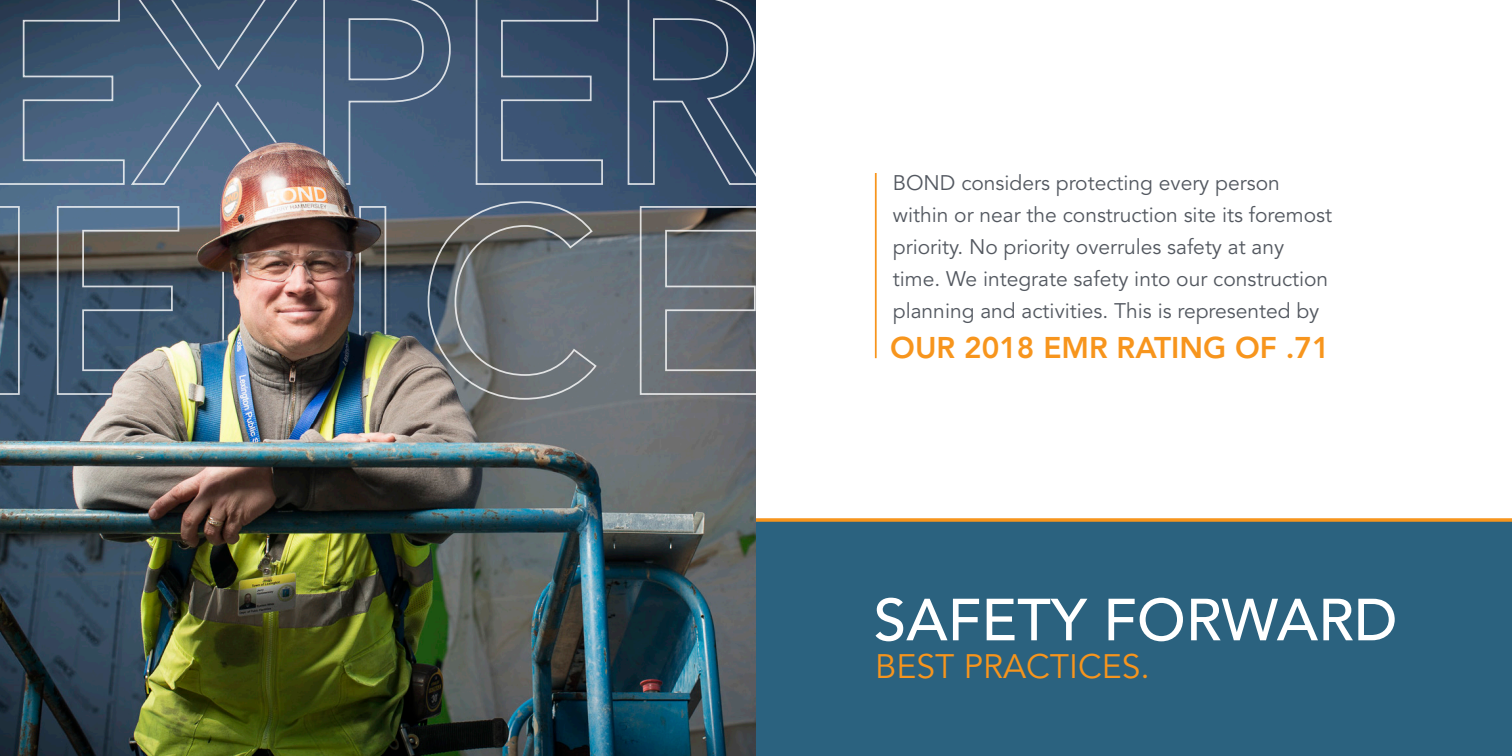
<style>
.page{position:relative;width:1512px;height:756px;background:#fff}
.page>*{position:absolute;margin:0;border:0;box-sizing:border-box;transform-origin:0 0}
.t1{font:500 58.8px "Avenir LT Std";color:#fff}
.t2{font:33.6px "Avenir LT Std";color:#f7951d}
.t3{font:800 29.75px "Avenir LT Std";color:#f7951d}
.t4{font:21px/32.2px "Avenir LT Std";color:#535860}
</style>
<div class="page">
<hr style="left:875px;top:173px;width:2px;height:185px;background:#f7951d">
<div style="left:713px;top:520px;width:799px;height:236px;background:#2b627f"></div>
<svg style="left:756px;top:518px;width:756px;height:4px;background:#ea9830"></svg>
<img style="left:0;top:0;width:756px;height:756px">
<svg style="left:0;top:0;width:308px;height:186px;background:#475f7a"></svg>
<svg style="left:322px;top:0;width:130px;height:133px;background:#485f7c"></svg>
<svg style="left:475px;top:0;width:129px;height:186px;background:#415874"></svg>
<svg style="left:627px;top:0;width:129px;height:186px;background:#364b65"></svg>
<svg style="left:0;top:206px;width:20px;height:189px;background:#4e5d6a"></svg>
<svg style="left:56px;top:205px;width:44px;height:191px;background:#4f6070"></svg>
<svg style="left:475px;top:200px;width:123px;height:201px;background:#6b7176"></svg>
<svg style="left:639px;top:205px;width:117px;height:191px;background:#6d7176"></svg>
<img style="left:100px;top:133px;width:375px;height:291px">
<p class="t4" style="left:893px;top:167px;width:441px">BOND considers protecting every person within or near the construction site its foremost priority. No priority overrules safety at any time. We integrate safety into our construction planning and activities. This is represented by</p>
<p class="t3" style="left:890px;top:330px;width:441px">OUR 2018 EMR RATING OF .71</p>
<p class="t1" style="left:874px;top:586px;width:525px">SAFETY FORWARD</p>
<p class="t2" style="left:875px;top:647px;width:276px">BEST PRACTICES.</p>
</div>
